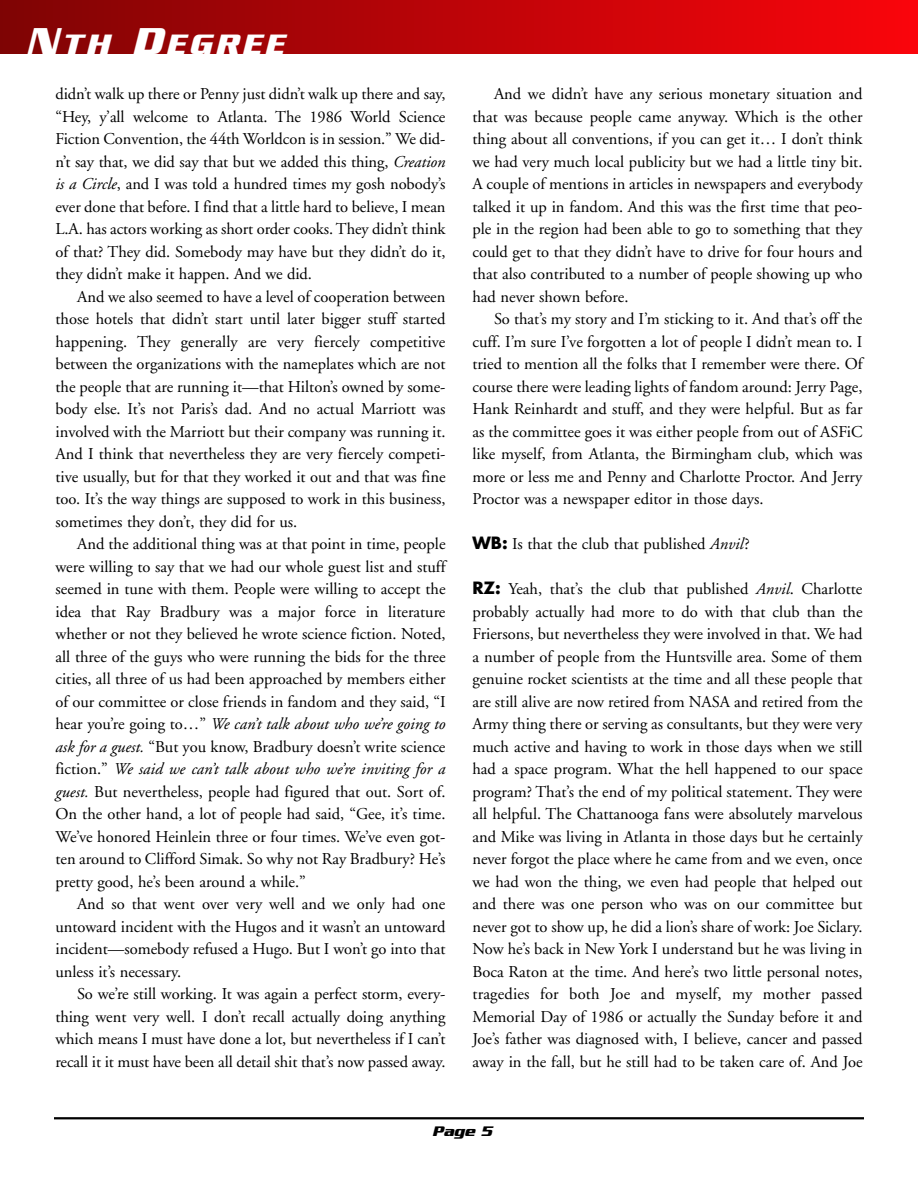
<style>
.page{position:relative;width:918px;height:1188px;background:#fff}
.page>*{position:absolute;margin:0;border:0;box-sizing:border-box;transform-origin:0 0}
.t1{font:italic 700 30.3px "Serpentine Sans ICG";letter-spacing:.105em;color:#fff}
.t2{font:16.5px/22.5px "Adobe Garamond";color:#000;text-align:justify}
.t3{font:italic 700 15px "Serpentine Sans ICG";color:#000}
.s1{font-size:40.5px}
.s2{font-style:italic}
.s3{font-family:"Futura";font-weight:700}
</style>
<div class="page">
<hr style="left:54px;top:1117px;width:810px;height:2px;background:#000">
<div style="left:0;top:0;width:918px;height:54px;background:linear-gradient(to right,#7e0404,#fa050c)"></div>
<h1 class="t1" style="left:26px;top:26px;width:260px"><span class="s1">N</span>TH <span class="s1">D</span>EGREE</h1>
<p class="t2" style="left:55px;top:84px;width:392px">didn’t walk up there or Penny just didn’t walk up there and say, “Hey, y’all welcome to Atlanta. The 1986 World Science Fiction Convention, the 44th Worldcon is in session.” We did&shy;n’t say that, we did say that but we added this thing, <span class="s2">Creation is a Circle</span>, and I was told a hundred times my gosh nobody’s ever done that before. I find that a little hard to believe, I mean L.A. has actors working as short order cooks. They didn’t think of that? They did. Somebody may have but they didn’t do it, they didn’t make it happen. And we did.</p>
<p class="t2" style="left:55px;top:287px;width:392px;text-indent:22px">And we also seemed to have a level of cooperation between those hotels that didn’t start until later bigger stuff started happening. They generally are very fiercely competitive between the organizations with the nameplates which are not the people that are running it—that Hilton’s owned by some&shy;body else. It’s not Paris’s dad. And no actual Marriott was involved with the Marriott but their company was running it.<br>And I think that nevertheless they are very fiercely competi&shy;tive usually, but for that they worked it out and that was fine too. It’s the way things are supposed to work in this business, sometimes they don’t, they did for us.</p>
<p class="t2" style="left:55px;top:534px;width:392px;text-indent:22px">And the additional thing was at that point in time, people were willing to say that we had our whole guest list and stuff seemed in tune with them. People were willing to accept the idea that Ray Bradbury was a major force in literature whether or not they believed he wrote science fiction. Noted, all three of the guys who were running the bids for the three cities, all three of us had been approached by members either of our committee or close friends in fandom and they said, “I hear you’re going to…” <span class="s2">We can’t talk about who we’re going to ask for a guest.</span> “But you know, Bradbury doesn’t write science fiction.” <span class="s2">We said we can’t talk about who we’re inviting for a guest.</span> But nevertheless, people had figured that out. Sort of.<br>On the other hand, a lot of people had said, “Gee, it’s time.<br>We’ve honored Heinlein three or four times. We’ve even got&shy;ten around to Clifford Simak. So why not Ray Bradbury? He’s pretty good, he’s been around a while.”</p>
<p class="t2" style="left:55px;top:894px;width:392px;text-indent:22px">And so that went over very well and we only had one untoward incident with the Hugos and it wasn’t an untoward incident—somebody refused a Hugo. But I won’t go into that unless it’s necessary.</p>
<p class="t2" style="left:55px;top:984px;width:392px;text-indent:22px">So we’re still working. It was again a perfect storm, every&shy;thing went very well. I don’t recall actually doing anything which means I must have done a lot, but nevertheless if I can’t recall it it must have been all detail shit that’s now passed away.</p>
<p class="t2" style="left:472px;top:84px;width:392px;text-indent:22px">And we didn’t have any serious monetary situation and that was because people came anyway. Which is the other thing about all conventions, if you can get it… I don’t think we had very much local publicity but we had a little tiny bit.<br>A couple of mentions in articles in newspapers and everybody talked it up in fandom. And this was the first time that peo&shy;ple in the region had been able to go to something that they could get to that they didn’t have to drive for four hours and that also contributed to a number of people showing up who had never shown before.</p>
<p class="t2" style="left:472px;top:309px;width:392px;text-indent:22px">So that’s my story and I’m sticking to it. And that’s off the cuff. I’m sure I’ve forgotten a lot of people I didn’t mean to. I tried to mention all the folks that I remember were there. Of course there were leading lights of fandom around: Jerry Page, Hank Reinhardt and stuff, and they were helpful. But as far as the committee goes it was either people from out of ASFiC like myself, from Atlanta, the Birmingham club, which was more or less me and Penny and Charlotte Proctor. And Jerry Proctor was a newspaper editor in those days.</p>
<p class="t2" style="left:472px;top:534px;width:279px"><span class="s3">WB:</span> Is that the club that published <span class="s2">Anvil</span>?</p>
<p class="t2" style="left:472px;top:579px;width:392px"><span class="s3">RZ:</span> Yeah, that’s the club that published <span class="s2">Anvil</span>. Charlotte probably actually had more to do with that club than the Friersons, but nevertheless they were involved in that. We had a number of people from the Huntsville area. Some of them genuine rocket scientists at the time and all these people that are still alive are now retired from NASA and retired from the Army thing there or serving as consultants, but they were very much active and having to work in those days when we still had a space program. What the hell happened to our space program? That’s the end of my political statement. They were all helpful. The Chattanooga fans were absolutely marvelous and Mike was living in Atlanta in those days but he certainly never forgot the place where he came from and we even, once we had won the thing, we even had people that helped out and there was one person who was on our committee but never got to show up, he did a lion’s share of work: Joe Siclary.<br>Now he’s back in New York I understand but he was living in Boca Raton at the time. And here’s two little personal notes, tragedies for both Joe and myself, my mother passed Memorial Day of 1986 or actually the Sunday before it and Joe’s father was diagnosed with, I believe, cancer and passed away in the fall, but he still had to be taken care of. And Joe</p>
<p class="t3" style="left:432px;top:1122px;width:61px">Page 5</p>
</div>
